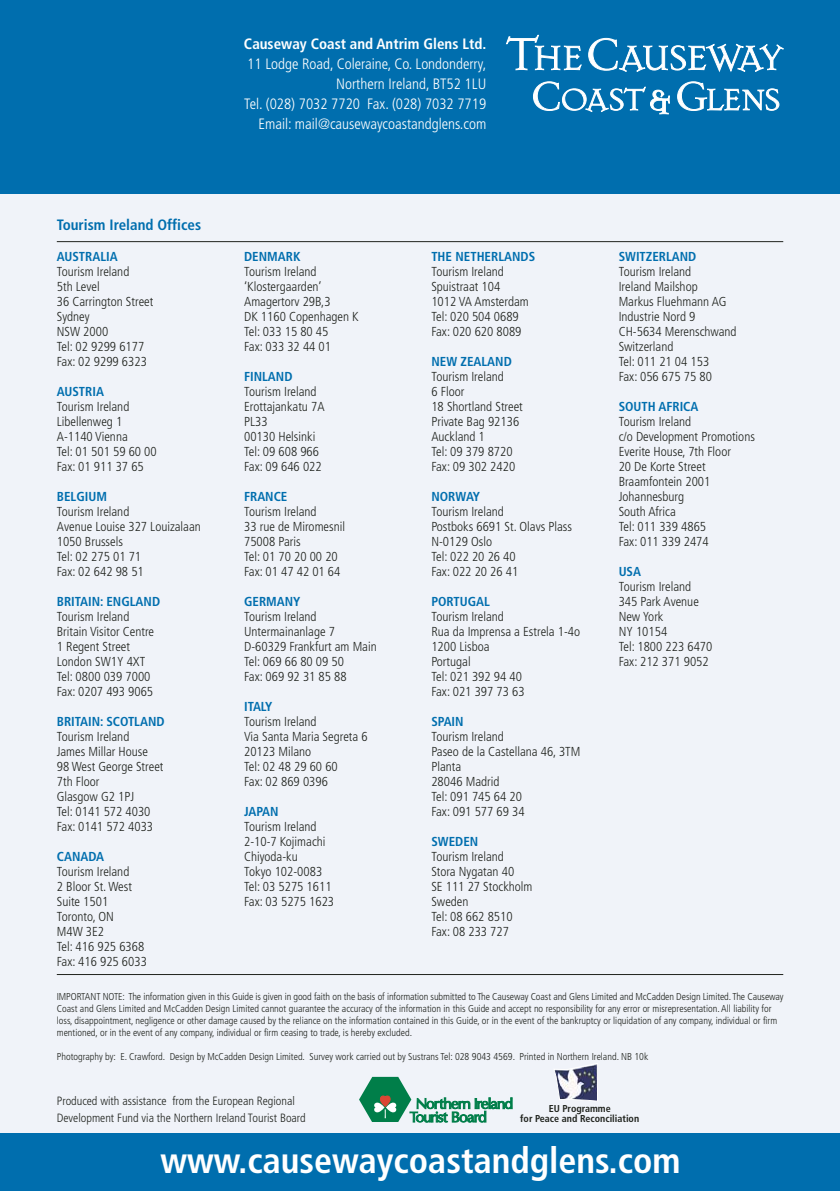
<style>
.page{position:relative;width:840px;height:1191px;background:#fff}
.page>*{position:absolute;margin:0;border:0;box-sizing:border-box;transform-origin:0 0}
.t1{font:700 condensed 36px "Frutiger";color:#fff}
.t2{font:300 condensed 15px/20px "Frutiger";color:#fff;text-align:right}
.t3{font:700 condensed 15px "Frutiger";color:#fff}
.t4{font:700 condensed 15px "Frutiger";color:#006eae}
.t5{font:300 condensed 13px/15px "Frutiger";color:#20231e}
.t6{font:700 condensed 13px "Frutiger";color:#006eae}
.t7{font:300 condensed 12px/17.2px "Frutiger";color:#20231e}
.t8{font:300 condensed 10px/12px "Frutiger";color:#20231e}
.t9{font:700 condensed 10px/10px "Frutiger";color:#20231e;text-align:center}
</style>
<div class="page">
<div style="left:0;top:173px;width:839px;height:974px;background:#f0f3f9"></div>
<div style="left:0;top:1133px;width:839px;height:58px;background:#006eae"></div>
<div style="left:0;top:0;width:839px;height:194px;background:#006eae"></div>
<svg style="left:506px;top:35px;width:277px;height:38px"></svg>
<svg style="left:677px;top:81px;width:102px;height:30px"></svg>
<svg style="left:533px;top:81px;width:136px;height:34px"></svg>
<hr style="left:57px;top:241px;width:725px;height:1px;background:#20231e">
<hr style="left:57px;top:974px;width:725px;height:1px;background:#20231e">
<svg style="left:359px;top:1076px;width:153px;height:46px"></svg>
<svg style="left:554px;top:1063px;width:44px;height:38px"></svg>
<p class="t4" style="left:57px;top:219px;width:146px">Tourism Ireland Offices</p>
<p class="t6" style="left:57px;top:251px;width:62px">AUSTRALIA</p>
<p class="t5" style="left:57px;top:264px;width:98px">Tourism Ireland<br>5th Level<br>36 Carrington Street<br>Sydney<br>NSW 2000<br>Tel: 02 9299 6177<br>Fax: 02 9299 6323</p>
<p class="t6" style="left:57px;top:386px;width:49px">AUSTRIA</p>
<p class="t5" style="left:57px;top:399px;width:101px">Tourism Ireland<br>Libellenweg 1<br>A-1140 Vienna<br>Tel: 01 501 59 60 00<br>Fax: 01 911 37 65</p>
<p class="t6" style="left:57px;top:491px;width:52px">BELGIUM</p>
<p class="t5" style="left:57px;top:504px;width:145px">Tourism Ireland<br>Avenue Louise 327 Louizalaan<br>1050 Brussels<br>Tel: 02 275 01 71<br>Fax: 02 642 98 51</p>
<p class="t6" style="left:57px;top:596px;width:105px">BRITAIN: ENGLAND</p>
<p class="t5" style="left:57px;top:609px;width:99px">Tourism Ireland<br>Britain Visitor Centre<br>1 Regent Street<br>London SW1Y 4XT<br>Tel: 0800 039 7000<br>Fax: 0207 493 9065</p>
<p class="t6" style="left:57px;top:716px;width:109px">BRITAIN: SCOTLAND</p>
<p class="t5" style="left:57px;top:729px;width:108px">Tourism Ireland<br>James Millar House<br>98 West George Street<br>7th Floor<br>Glasgow G2 1PJ<br>Tel: 0141 572 4030<br>Fax: 0141 572 4033</p>
<p class="t6" style="left:57px;top:851px;width:49px">CANADA</p>
<p class="t5" style="left:57px;top:864px;width:92px">Tourism Ireland<br>2 Bloor St. West<br>Suite 1501<br>Toronto, ON<br>M4W 3E2<br>Tel: 416 925 6368<br>Fax: 416 925 6033</p>
<p class="t3" style="left:244px;top:38px;width:244px">Causeway Coast and Antrim Glens Ltd.</p>
<p class="t2" style="left:244px;top:55px;width:243px">11 Lodge Road, Coleraine, Co. Londonderry, Northern Ireland, BT52 1LU<br>Tel. (028) 7032 7720 Fax. (028) 7032 7719<br>Email: mail@causewaycoastandglens.com</p>
<p class="t6" style="left:244px;top:251px;width:58px">DENMARK</p>
<p class="t5" style="left:244px;top:264px;width:116px">Tourism Ireland ‘Klostergaarden’<br>Amagertorv 29B,3<br>DK 1160 Copenhagen K<br>Tel: 033 15 80 45<br>Fax: 033 32 44 01</p>
<p class="t6" style="left:244px;top:371px;width:50px">FINLAND</p>
<p class="t5" style="left:244px;top:384px;width:82px">Tourism Ireland<br>Erottajankatu 7A<br>PL33<br>00130 Helsinki<br>Tel: 09 608 966<br>Fax: 09 646 022</p>
<p class="t6" style="left:244px;top:491px;width:45px">FRANCE</p>
<p class="t5" style="left:244px;top:504px;width:102px">Tourism Ireland<br>33 rue de Miromesnil<br>75008 Paris<br>Tel: 01 70 20 00 20<br>Fax: 01 47 42 01 64</p>
<p class="t6" style="left:244px;top:596px;width:58px">GERMANY</p>
<p class="t5" style="left:244px;top:609px;width:134px">Tourism Ireland<br>Untermainanlage 7<br>D-60329 Frankfurt am Main<br>Tel: 069 66 80 09 50<br>Fax: 069 92 31 85 88</p>
<p class="t6" style="left:244px;top:701px;width:30px">ITALY</p>
<p class="t5" style="left:244px;top:714px;width:125px">Tourism Ireland<br>Via Santa Maria Segreta 6<br>20123 Milano<br>Tel: 02 48 29 60 60<br>Fax: 02 869 0396</p>
<p class="t6" style="left:244px;top:806px;width:36px">JAPAN</p>
<p class="t5" style="left:244px;top:819px;width:92px">Tourism Ireland<br>2-10-7 Kojimachi<br>Chiyoda-ku<br>Tokyo 102-0083<br>Tel: 03 5275 1611<br>Fax: 03 5275 1623</p>
<p class="t6" style="left:431px;top:251px;width:105px">THE NETHERLANDS</p>
<p class="t5" style="left:431px;top:264px;width:99px">Tourism Ireland<br>Spuistraat 104<br>1012 VA Amsterdam<br>Tel: 020 504 0689<br>Fax: 020 620 8089</p>
<p class="t6" style="left:431px;top:356px;width:82px">NEW ZEALAND</p>
<p class="t5" style="left:431px;top:369px;width:93px">Tourism Ireland<br>6 Floor<br>18 Shortland Street<br>Private Bag 92136<br>Auckland 1<br>Tel: 09 379 8720<br>Fax: 09 302 2420</p>
<p class="t6" style="left:431px;top:491px;width:50px">NORWAY</p>
<p class="t5" style="left:431px;top:504px;width:142px">Tourism Ireland<br>Postboks 6691 St. Olavs Plass<br>N-0129 Oslo<br>Tel: 022 20 26 40<br>Fax: 022 20 26 41</p>
<p class="t6" style="left:431px;top:596px;width:60px">PORTUGAL</p>
<p class="t5" style="left:431px;top:609px;width:150px">Tourism Ireland<br>Rua da Imprensa a Estrela 1-4o<br>1200 Lisboa<br>Portugal<br>Tel: 021 392 94 40<br>Fax: 021 397 73 63</p>
<p class="t6" style="left:431px;top:716px;width:34px">SPAIN</p>
<p class="t5" style="left:431px;top:729px;width:150px">Tourism Ireland<br>Paseo de la Castellana 46, 3TM<br>Planta<br>28046 Madrid<br>Tel: 091 745 64 20<br>Fax: 091 577 69 34</p>
<p class="t6" style="left:431px;top:836px;width:48px">SWEDEN</p>
<p class="t5" style="left:431px;top:849px;width:103px">Tourism Ireland<br>Stora Nygatan 40<br>SE 111 27 Stockholm<br>Sweden<br>Tel: 08 662 8510<br>Fax: 08 233 727</p>
<p class="t6" style="left:618px;top:251px;width:79px">SWITZERLAND</p>
<p class="t5" style="left:618px;top:264px;width:119px">Tourism Ireland<br>Ireland Mailshop<br>Markus Fluehmann AG<br>Industrie Nord 9<br>CH-5634 Merenschwand<br>Switzerland<br>Tel: 011 21 04 153<br>Fax: 056 675 75 80</p>
<p class="t6" style="left:618px;top:401px;width:81px">SOUTH AFRICA</p>
<p class="t5" style="left:618px;top:414px;width:138px">Tourism Ireland<br>c/o Development Promotions<br>Everite House, 7th Floor<br>20 De Korte Street<br>Braamfontein 2001<br>Johannesburg<br>South Africa<br>Tel: 011 339 4865<br>Fax: 011 339 2474</p>
<p class="t6" style="left:618px;top:566px;width:24px">USA</p>
<p class="t5" style="left:618px;top:579px;width:95px">Tourism Ireland<br>345 Park Avenue<br>New York<br>NY 10154<br>Tel: 1800 223 6470<br>Fax: 212 371 9052</p>
<p class="t8" style="left:57px;top:991px;width:727px">IMPORTANT NOTE: The information given in this Guide is given in good faith on the basis of information submitted to The Causeway Coast and Glens Limited and McCadden Design Limited. The Causeway Coast and Glens Limited and McCadden Design Limited cannot guarantee the accuracy of the information in this Guide and accept no responsibility for any error or misrepresentation. All liability for loss, disappointment, negligence or other damage caused by the reliance on the information contained in this Guide, or in the event of the bankruptcy or liquidation of any company, individual or firm mentioned, or in the event of any company, individual or firm ceasing to trade, is hereby excluded.</p>
<p class="t8" style="left:57px;top:1051px;width:592px">Photography by: E. Crawford. Design by McCadden Design Limited. Survey work carried out by Sustrans Tel: 028 9043 4569. Printed in Northern Ireland. NB 10k</p>
<p class="t7" style="left:57px;top:1093px;width:250px">Produced with assistance from the European Regional<br>Development Fund via the Northern Ireland Tourist Board</p>
<p class="t9" style="left:520px;top:1104px;width:120px">EU Programme<br>for Peace and Reconciliation</p>
<h1 class="t1" style="left:160px;top:1145px;width:521px">www.causewaycoastandglens.com</h1>
</div>
